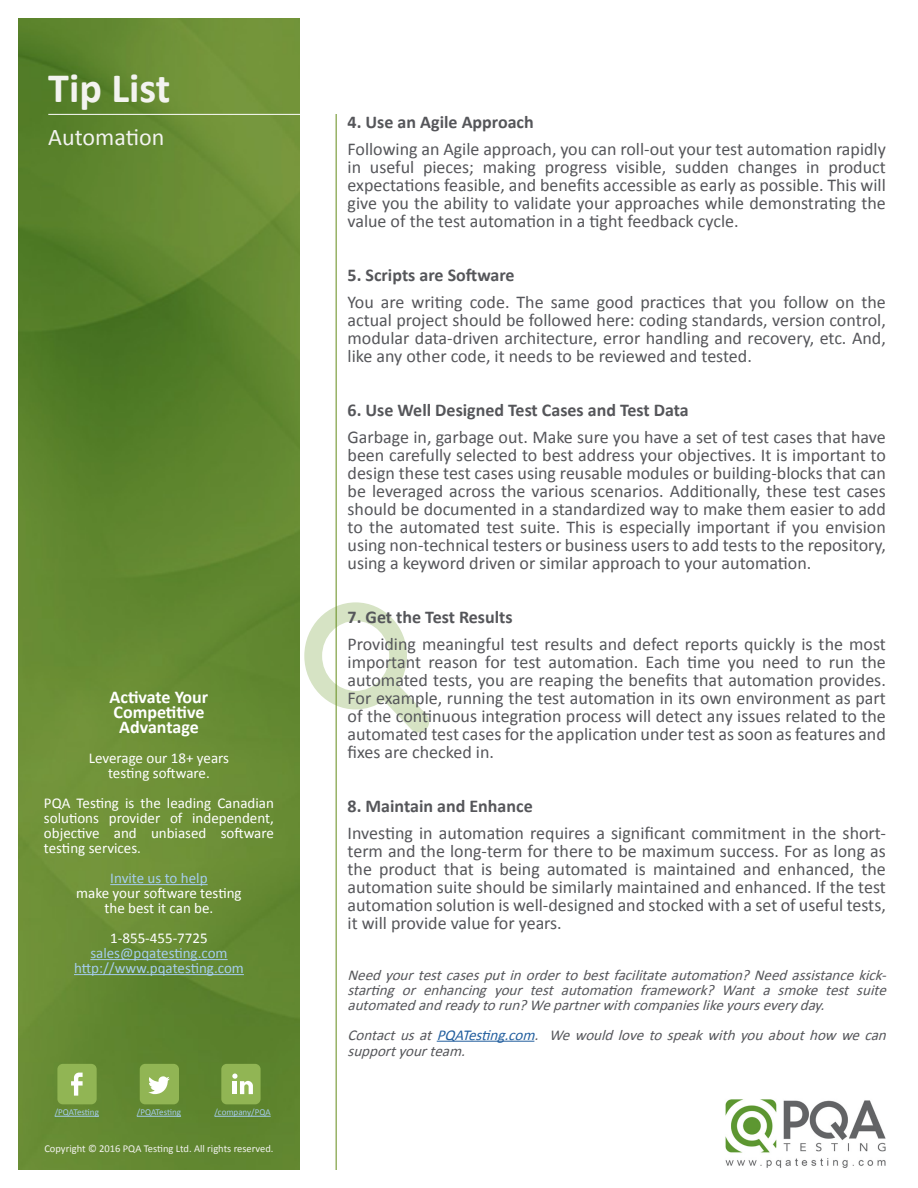
<style>
.page{position:relative;width:918px;height:1188px;background:#fff}
.page>*{position:absolute;margin:0;border:0;box-sizing:border-box;transform-origin:0 0}
.t1{font:700 42px "Calibri";color:#f3f3f0}
.t2{font:24px "Calibri";color:#f3f3f0}
.t3{font:18px/18px "Calibri";color:#55565a;text-align:justify}
.t4{font:700 18px "Calibri";color:#55565a}
.t5{font:700 18px/15px "Calibri";color:#fff;text-align:center}
.t6{font:italic 15px/15px "Calibri";color:#55565a;text-align:justify}
.t7{font:15px/15px "Calibri";color:#fff;text-align:center}
.t8{font:15px/15px "Calibri";color:#a5cded;text-align:center}
.t9{font:10.5px "Calibri";color:#f3f3f0}
.t10{font:9px "Calibri";color:#a5cded}
.s1{color:#215e9e}
</style>
<div class="page">
<svg style="left:304px;top:602px;width:125px;height:131px"></svg>
<img style="left:18px;top:18px;width:282px;height:1152px">
<hr style="left:336px;top:114px;width:1px;height:1056px;background:#638c1a">
<hr style="left:48px;top:114px;width:275px;height:1px;background:#fff">
<div style="left:57px;top:1064px;width:40px;height:40px;background:#91b554;border-radius:5px"></div>
<div style="left:140px;top:1064px;width:39px;height:40px;background:#91b554;border-radius:5px"></div>
<div style="left:221px;top:1064px;width:40px;height:40px;background:#91b554;border-radius:5px"></div>
<hr style="left:55px;top:1116px;width:44px;height:1px;background:#a5cded">
<hr style="left:137px;top:1116px;width:44px;height:1px;background:#a5cded">
<hr style="left:215px;top:1116px;width:56px;height:1px;background:#a5cded">
<svg style="left:71px;top:1073px;width:12px;height:23px"></svg>
<svg style="left:148px;top:1076px;width:22px;height:18px"></svg>
<svg style="left:232px;top:1074px;width:21px;height:20px"></svg>
<hr style="left:437px;top:1041px;width:97px;height:1px;background:#215e9e">
<hr style="left:110px;top:884px;width:98px;height:1px;background:#a5cded">
<hr style="left:90px;top:959px;width:138px;height:1px;background:#a5cded">
<hr style="left:74px;top:974px;width:170px;height:1px;background:#a5cded">
<img style="left:725px;top:1099px;width:161px;height:69px">
<h1 class="t1" style="left:48px;top:61px;width:124px">Tip List</h1>
<h2 class="t2" style="left:48px;top:122px;width:118px">Automation</h2>
<p class="t5" style="left:110px;top:689px;width:100px">Activate Your<br>Competitive<br>Advantage</p>
<p class="t7" style="left:89px;top:750px;width:142px">Leverage our 18+ years testing software.</p>
<p class="t7" style="left:44px;top:795px;width:232px;text-align:justify">PQA Testing is the leading Canadian solutions provider of independent, objective and unbiased software testing services.</p>
<p class="t8" style="left:110px;top:870px;width:99px">Invite us to help</p>
<p class="t7" style="left:76px;top:885px;width:167px">make your software testing the best it can be.</p>
<p class="t7" style="left:110px;top:930px;width:99px">1-855-455-7725</p>
<p class="t8" style="left:74px;top:945px;width:171px">sales@pqatesting.com http://www.pqatesting.com</p>
<p class="t10" style="left:55px;top:1107px;width:46px">/PQATesting</p>
<p class="t10" style="left:137px;top:1107px;width:46px">/PQATesting</p>
<p class="t10" style="left:215px;top:1107px;width:58px">/company/PQA</p>
<p class="t9" style="left:44px;top:1142px;width:231px">Copyright © 2016 PQA Testing Ltd. All rights reserved.</p>
<p class="t4" style="left:348px;top:110px;width:188px">4. Use an Agile Approach</p>
<p class="t3" style="left:348px;top:140px;width:540px">Following an Agile approach, you can roll-out your test automation rapidly in useful pieces; making progress visible, sudden changes in product expectations feasible, and benefits accessible as early as possible. This will give you the ability to validate your approaches while demonstrating the value of the test automation in a tight feedback cycle.</p>
<p class="t4" style="left:348px;top:263px;width:169px">5. Scripts are Software</p>
<p class="t3" style="left:348px;top:293px;width:540px">You are writing code. The same good practices that you follow on the actual project should be followed here: coding standards, version control, modular data-driven architecture, error handling and recovery, etc. And, like any other code, it needs to be reviewed and tested.</p>
<p class="t4" style="left:348px;top:398px;width:343px">6. Use Well Designed Test Cases and Test Data</p>
<p class="t3" style="left:348px;top:428px;width:540px">Garbage in, garbage out. Make sure you have a set of test cases that have been carefully selected to best address your objectives. It is important to design these test cases using reusable modules or building-blocks that can be leveraged across the various scenarios. Additionally, these test cases should be documented in a standardized way to make them easier to add to the automated test suite. This is especially important if you envision using non-technical testers or business users to add tests to the repository, using a keyword driven or similar approach to your automation.</p>
<p class="t4" style="left:348px;top:605px;width:167px">7. Get the Test Results</p>
<p class="t3" style="left:348px;top:635px;width:540px">Providing meaningful test results and defect reports quickly is the most important reason for test automation. Each time you need to run the automated tests, you are reaping the benefits that automation provides.<br>For example, running the test automation in its own environment as part of the continuous integration process will detect any issues related to the automated test cases for the application under test as soon as features and fixes are checked in.</p>
<p class="t4" style="left:348px;top:794px;width:187px">8. Maintain and Enhance</p>
<p class="t3" style="left:348px;top:824px;width:540px">Investing in automation requires a significant commitment in the short&shy;term and the long-term for there to be maximum success. For as long as the product that is being automated is maintained and enhanced, the automation suite should be similarly maintained and enhanced. If the test automation solution is well-designed and stocked with a set of useful tests, it will provide value for years.</p>
<p class="t6" style="left:348px;top:967px;width:545px">Needyourtestcasesputinordertobestfacilitateautomation?Needassistancekick&shy;starting or enhancing your test automation framework? Want a smoke test suite automatedandreadytorun?Wepartnerwithcompanieslikeyourseveryday.</p>
<p class="t6" style="left:348px;top:1026px;width:545px;line-height:16.5px">Contactusat<span class="s1">PQATesting.com</span>. Wewouldlovetospeakwithyouabouthow wecan supportyourteam.</p>
</div>
